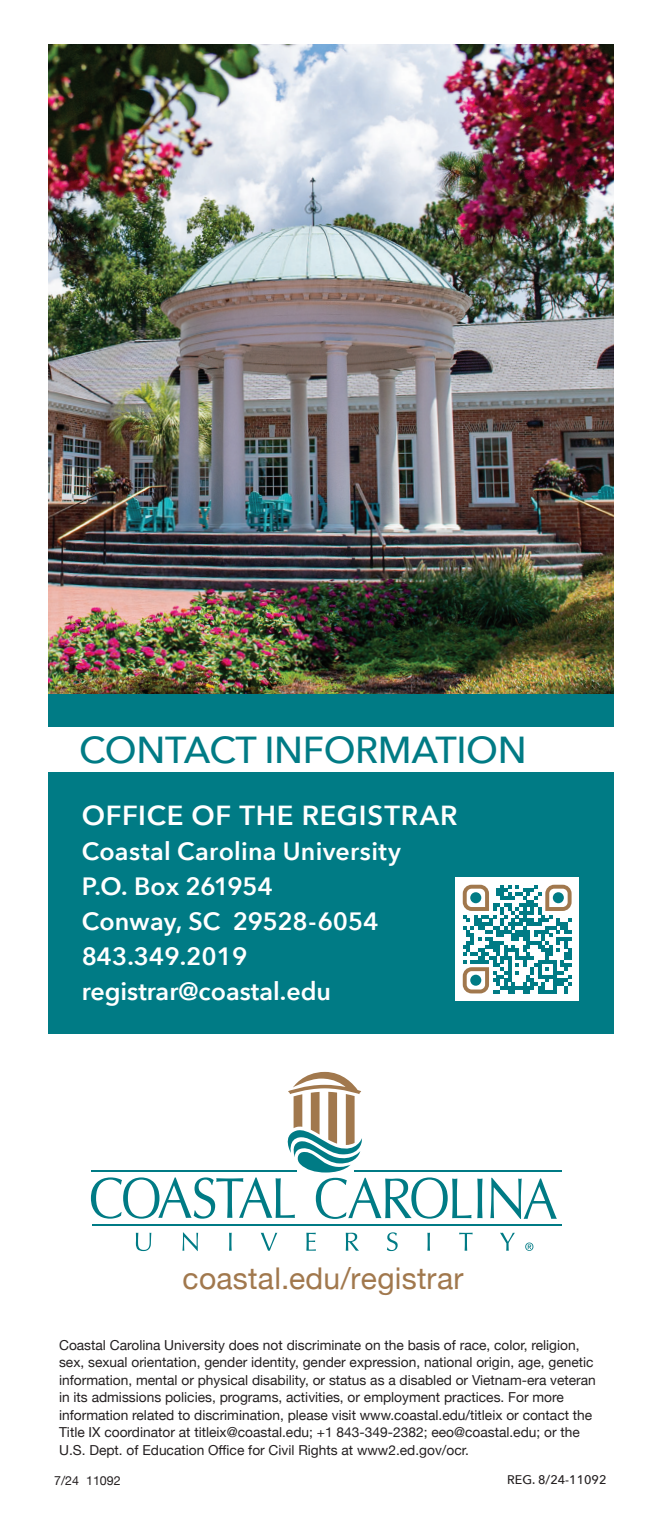
<style>
.page{position:relative;width:660px;height:1530px;background:#fff}
.page>*{position:absolute;margin:0;border:0;box-sizing:border-box;transform-origin:0 0}
.t1{font:500 37.5px "Avenir Next";letter-spacing:-.01em;color:#007b85}
.t2{font:30px "Helvetica Neue";letter-spacing:.01em;color:#a1784d}
.t3{font:600 27.5px "Avenir Next";letter-spacing:.025em;color:#fff}
.t4{font:600 25px/35px "Avenir Next";color:#fff}
.t5{font:13.75px/17.5px "Helvetica Neue";color:#231f20}
.t6{font:500 12.5px "Avenir Next";color:#231f20}
.t7{font:12.5px "Helvetica Neue";color:#231f20}
</style>
<div class="page">
<div style="left:49px;top:693px;width:610px;height:341px;background:#007b85"></div>
<div style="left:24px;top:727px;width:590px;height:45px;background:#fff"></div>
<img style="left:49px;top:44px;width:565px;height:649px">
<svg style="left:500px;top:1233px;width:14px;height:18px"></svg>
<svg style="left:459px;top:1233px;width:13px;height:18px"></svg>
<svg style="left:427px;top:1233px;width:3px;height:18px"></svg>
<svg style="left:387px;top:1232px;width:10px;height:19px"></svg>
<svg style="left:345px;top:1233px;width:14px;height:18px"></svg>
<svg style="left:306px;top:1233px;width:10px;height:18px"></svg>
<svg style="left:261px;top:1233px;width:16px;height:18px"></svg>
<svg style="left:229px;top:1233px;width:2px;height:18px"></svg>
<svg style="left:182px;top:1232px;width:16px;height:19px"></svg>
<svg style="left:136px;top:1233px;width:15px;height:18px"></svg>
<svg style="left:490px;top:1178px;width:66px;height:41px"></svg>
<svg style="left:477px;top:1179px;width:5px;height:39px"></svg>
<svg style="left:91px;top:1072px;width:380px;height:147px"></svg>
<hr style="left:92px;top:1224px;width:469px;height:1px;background:#007b85">
<hr style="left:92px;top:1170px;width:205px;height:2px;background:#007b85">
<hr style="left:354px;top:1170px;width:207px;height:2px;background:#007b85">
<svg style="left:525px;top:1243px;width:8px;height:8px"></svg>
<div style="left:455px;top:877px;width:124px;height:124px;background:#fff"></div>
<svg style="left:462px;top:885px;width:109px;height:108px"></svg>
<div style="left:470px;top:892px;width:11px;height:11px;background:#007b85;border-radius:50%"></div>
<div style="left:552px;top:892px;width:11px;height:11px;background:#007b85;border-radius:50%"></div>
<div style="left:470px;top:975px;width:11px;height:11px;background:#007b85;border-radius:50%"></div>
<div style="left:614px;top:1px;width:45px;height:1529px;background:#fff"></div>
<h1 class="t1" style="left:79px;top:718px;width:449px">CONTACT INFORMATION</h1>
<h3 class="t3" style="left:82px;top:792px;width:377px">OFFICE OF THE REGISTRAR</h3>
<h3 class="t4" style="left:82px;top:833px;width:320px">Coastal Carolina University<br>P.O. Box 261954<br>Conway, SC 29528-6054<br>843.349.2019 registrar@coastal.edu</h3>
<h2 class="t2" style="left:182px;top:1257px;width:282px">coastal.edu/registrar</h2>
<p class="t5" style="left:59px;top:1337px;width:538px">Coastal Carolina University does not discriminate on the basis of race, color, religion, sex, sexual orientation, gender identity, gender expression, national origin, age, genetic information, mental or physical disability, or status as a disabled or Vietnam-era veteran in its admissions policies, programs, activities, or employment practices. For more information related to discrimination, please visit www.coastal.edu/titleix or contact the Title IX coordinator at titleix@coastal.edu; +1 843-349-2382; eeo@coastal.edu; or the U.S. Dept. of Education Office for Civil Rights at www2.ed.gov/ocr.</p>
<p class="t6" style="left:507px;top:1469px;width:101px">REG. 8/24-11092</p>
<p class="t7" style="left:54px;top:1472px;width:68px">7/24 11092</p>
</div>
